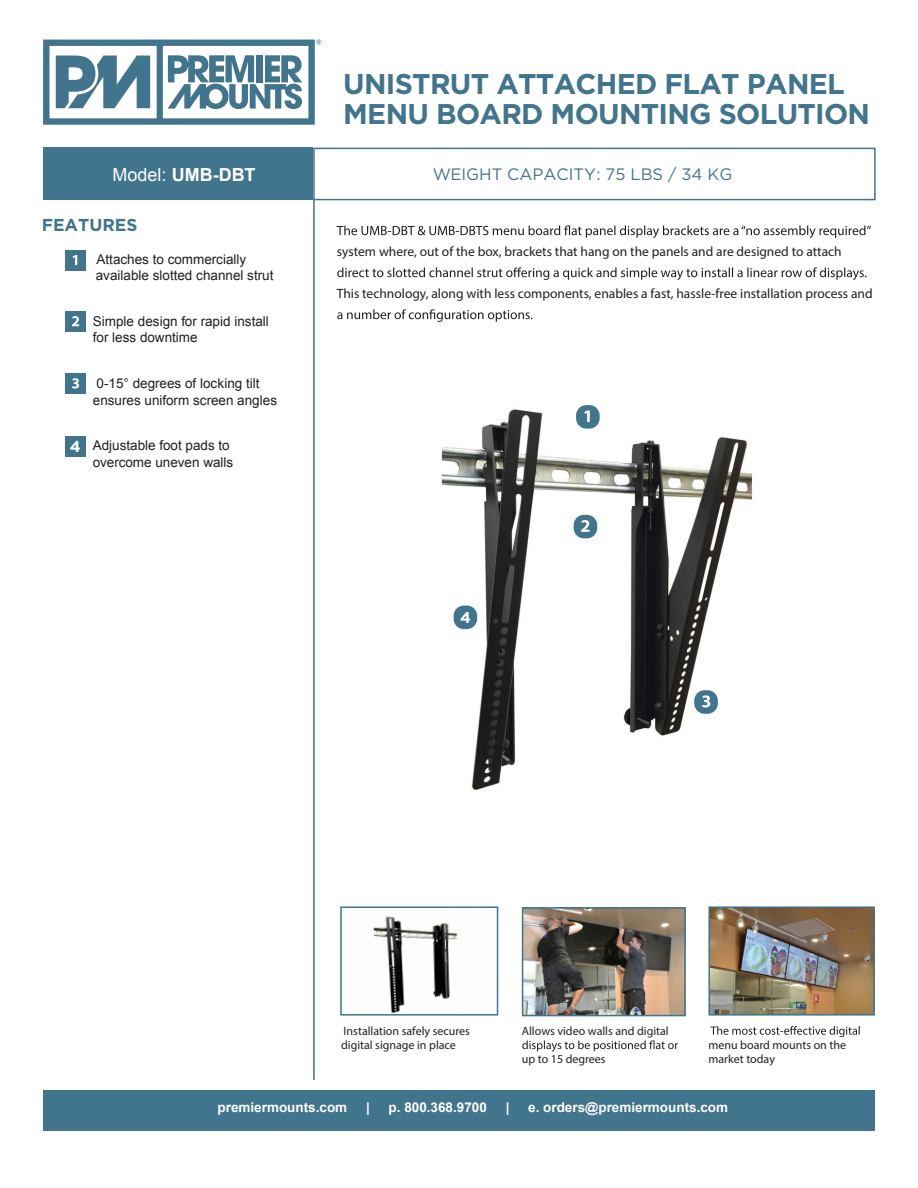
<style>
.page{position:relative;width:918px;height:1188px;background:#fff}
.page>*{position:absolute;margin:0;border:0;box-sizing:border-box;transform-origin:0 0}
.t1{font:700 28.5px/30px "Gotham";letter-spacing:-.025em;color:#41748d}
.t2{font:700 18px "Arial";color:#fff}
.t3{font:700 17.25px "Gotham";color:#41748d}
.t4{font:16.5px "Gotham";color:#41748d}
.t5{font:700 15.75px "Gotham";color:#fff}
.t6{font:13.5px/16.5px "Arial";color:#231f20}
.t7{font:13.5px "Myriad Pro";color:#231f20}
.t8{font:700 13.5px "Arial";color:#fff}
.t9{font:12px/14.4px "Myriad Pro";color:#231f20}
.s1{font-weight:400}
</style>
<div class="page">
<div style="left:43px;top:148px;width:270px;height:52px;background:#41748d"></div>
<div style="left:313px;top:148px;width:563px;height:52px;border:2px solid #41748d"></div>
<hr style="left:313px;top:199px;width:2px;height:881px;background:#41748d">
<svg style="left:337px;top:225px;width:534px;height:13px"></svg>
<svg style="left:337px;top:267px;width:530px;height:13px"></svg>
<svg style="left:337px;top:309px;width:195px;height:13px"></svg>
<img style="left:525px;top:910px;width:158px;height:103px">
<img style="left:373px;top:916px;width:85px;height:97px">
<div style="left:340px;top:906px;width:158px;height:110px;border:2px solid #41748d"></div>
<div style="left:522px;top:907px;width:164px;height:109px;border:2px solid #41748d"></div>
<img style="left:711px;top:909px;width:161px;height:104px">
<div style="left:708px;top:906px;width:167px;height:110px;border:2px solid #41748d"></div>
<svg style="left:522px;top:1040px;width:156px;height:12px"></svg>
<svg style="left:710px;top:1026px;width:150px;height:11px"></svg>
<img style="left:441px;top:405px;width:312px;height:385px">
<div style="left:576px;top:405px;width:24px;height:24px;background:#41748d;border-radius:10px"></div>
<svg style="left:584px;top:410px;width:6px;height:12px"></svg>
<div style="left:574px;top:515px;width:23px;height:23px;background:#41748d;border-radius:10px"></div>
<svg style="left:581px;top:520px;width:8px;height:12px"></svg>
<div style="left:694px;top:690px;width:24px;height:24px;background:#41748d;border-radius:10px"></div>
<svg style="left:702px;top:695px;width:8px;height:12px"></svg>
<div style="left:454px;top:606px;width:23px;height:23px;background:#41748d;border-radius:10px"></div>
<div style="left:43px;top:1090px;width:832px;height:40px;background:#41748d"></div>
<svg style="left:43px;top:39px;width:278px;height:86px"></svg>
<div style="left:66px;top:250px;width:20px;height:20px;background:#41748d"></div>
<div style="left:66px;top:311px;width:20px;height:20px;background:#41748d"></div>
<div style="left:66px;top:374px;width:20px;height:20px;background:#41748d"></div>
<svg style="left:73px;top:255px;width:4px;height:10px"></svg>
<svg style="left:72px;top:316px;width:7px;height:10px"></svg>
<svg style="left:72px;top:378px;width:7px;height:11px"></svg>
<div style="left:66px;top:436px;width:20px;height:21px;background:#41748d"></div>
<h2 class="t2" style="left:113px;top:163px;width:145px"><span class="s1">Model:</span> UMB-DBT</h2>
<p class="t3" style="left:42px;top:214px;width:97px">FEATURES</p>
<p class="t5" style="left:70px;top:436px;width:12px">4</p>
<p class="t6" style="left:96px;top:251px;width:179px">Attaches to commercially available slotted channel strut</p>
<p class="t6" style="left:93px;top:313px;width:178px">Simple design for rapid install for less downtime</p>
<p class="t6" style="left:93px;top:375px;width:186px">0-15° degrees of locking tilt ensures uniform screen angles</p>
<p class="t6" style="left:93px;top:438px;width:142px">Adjustable foot pads to overcome uneven walls</p>
<h1 class="t1" style="left:343px;top:68px;width:528px">UNISTRUT ATTACHED FLAT PANEL<br>MENU BOARD MOUNTING SOLUTION</h1>
<p class="t4" style="left:433px;top:164px;width:301px">WEIGHT CAPACITY: 75 LBS / 34 KG</p>
<p class="t7" style="left:337px;top:243px;width:507px">system where, out of the box, brackets that hang on the panels and are designed to attach</p>
<p class="t7" style="left:337px;top:285px;width:538px">This technology, along with less components, enables a fast, hassle-free installation process and</p>
<p class="t5" style="left:460px;top:607px;width:12px">4</p>
<p class="t9" style="left:341px;top:1023px;width:130px">Installation safely secures digital signage in place</p>
<p class="t9" style="left:522px;top:1023px;width:148px">Allows video walls and digital</p>
<p class="t9" style="left:522px;top:1052px;width:85px">up to 15 degrees</p>
<p class="t9" style="left:708px;top:1038px;width:139px">menu board mounts on the market today</p>
<p class="t8" style="left:218px;top:1099px;width:131px">premiermounts.com</p>
<p class="t8" style="left:366px;top:1099px;width:5px">|</p>
<p class="t8" style="left:389px;top:1099px;width:100px">p. 800.368.9700</p>
<p class="t8" style="left:506px;top:1099px;width:5px">|</p>
<p class="t8" style="left:528px;top:1099px;width:201px">e. orders@premiermounts.com</p>
</div>
